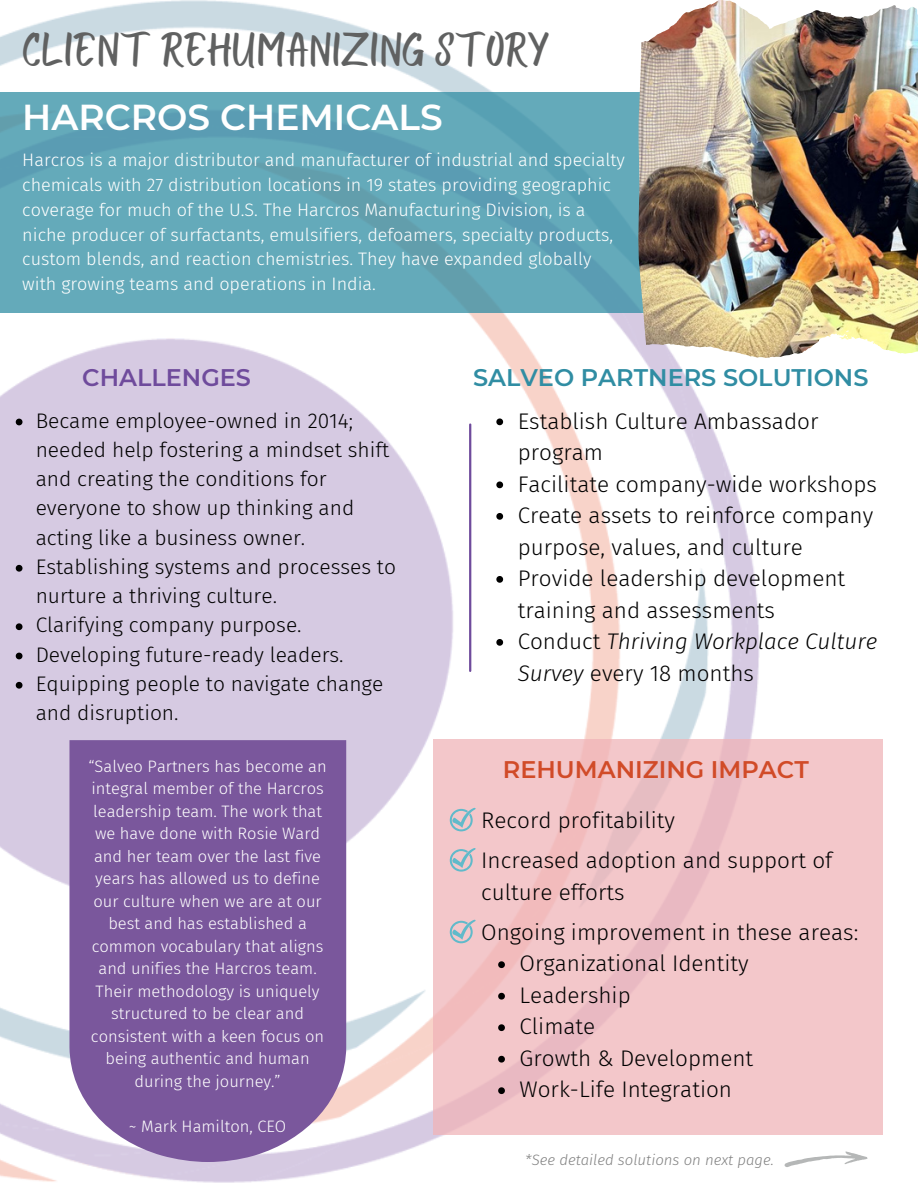
<style>
.page{position:relative;width:918px;height:1188px;background:#fff}
.page>*{position:absolute;margin:0;border:0;box-sizing:border-box;transform-origin:0 0}
.t1{font:48px "Bright Sunshine Cap";color:#606161}
.t2{font:600 36px "Montserrat";color:#fff}
.t3{font:600 24px "Montserrat";color:#308da3}
.t4{font:600 24px "Montserrat";color:#d14b28}
.t5{font:600 24px "Montserrat";color:#6f4b9c}
.t6{font:300 22.5px/31.5px "Fira Sans";color:#000}
.t7{font:300 21px/29.2px "Fira Sans";color:#000}
.t8{font:300 18px/24.8px "Fira Sans";color:#fff}
.t9{font:300 16.5px/22.5px "Fira Sans";color:#fff;text-align:center}
.t10{font:italic 300 15px "Fira Sans";color:#818181}
.s1{font-style:italic}
</style>
<div class="page">
<img style="left:0;top:0;width:918px;height:1183px">
<div style="left:433px;top:739px;width:450px;height:396px;background:linear-gradient(to right,#f1c3c7,#f3c7ca)"></div>
<svg style="left:0;top:92px;width:802px;height:220px;background:#6ca0aa"></svg>
<hr style="left:469px;top:425px;width:2px;height:246px;background:#6f4b9c">
<svg style="left:450px;top:808px;width:26px;height:23px"></svg>
<svg style="left:450px;top:848px;width:26px;height:24px"></svg>
<svg style="left:450px;top:920px;width:26px;height:23px"></svg>
<div style="left:69px;top:740px;width:277px;height:422px;background:#7a579c"></div>
<img style="left:740px;top:5px;width:178px;height:59px">
<svg style="left:785px;top:1151px;width:83px;height:16px"></svg>
<svg style="left:496px;top:418px;width:7px;height:7px"></svg>
<svg style="left:496px;top:481px;width:7px;height:7px"></svg>
<svg style="left:496px;top:513px;width:7px;height:7px"></svg>
<svg style="left:496px;top:576px;width:7px;height:7px"></svg>
<svg style="left:496px;top:639px;width:7px;height:7px"></svg>
<svg style="left:16px;top:419px;width:6px;height:6px"></svg>
<svg style="left:16px;top:565px;width:6px;height:7px"></svg>
<svg style="left:16px;top:623px;width:6px;height:7px"></svg>
<svg style="left:16px;top:653px;width:6px;height:6px"></svg>
<svg style="left:16px;top:682px;width:6px;height:7px"></svg>
<svg style="left:498px;top:961px;width:7px;height:7px"></svg>
<svg style="left:498px;top:993px;width:7px;height:7px"></svg>
<svg style="left:498px;top:1024px;width:7px;height:7px"></svg>
<svg style="left:498px;top:1056px;width:7px;height:7px"></svg>
<svg style="left:498px;top:1087px;width:7px;height:7px"></svg>
<h1 class="t1" style="left:23px;top:18px;width:528px">CLIENT REHUMANIZING STORY</h1>
<h2 class="t2" style="left:22px;top:95px;width:422px">HARCROS CHEMICALS</h2>
<p class="t8" style="left:22px;top:148px;width:604px">Harcros is a major distributor and manufacturer of industrial and specialty chemicals with 27 distribution locations in 19 states providing geographic coverage for much of the U.S. The Harcros Manufacturing Division, is a niche producer of surfactants, emulsifiers, defoamers, specialty products, custom blends, and reaction chemistries. They have expanded globally with growing teams and operations in India.</p>
<p class="t5" style="left:82px;top:363px;width:170px">CHALLENGES</p>
<p class="t7" style="left:36px;top:406px;width:362px">Became employee-owned in 2014; needed help fostering a mindset shift and creating the conditions for everyone to show up thinking and acting like a business owner.<br>Establishing systems and processes to nurture a thriving culture.<br>Clarifying company purpose.<br>Developing future-ready leaders.<br>Equipping people to navigate change and disruption.</p>
<p class="t9" style="left:89px;top:755px;width:240px">“Salveo Partners has become an integral member of the Harcros leadership team. The work that we have done with Rosie Ward and her team over the last five years has allowed us to define our culture when we are at our best and has established a common vocabulary that aligns and unifies the Harcros team.<br>Their methodology is uniquely structured to be clear and consistent with a keen focus on being authentic and human during the journey.”</p>
<p class="t9" style="left:129px;top:1115px;width:159px">~ Mark Hamilton, CEO</p>
<p class="t3" style="left:473px;top:363px;width:397px">SALVEO PARTNERS SOLUTIONS</p>
<p class="t6" style="left:518px;top:405px;width:361px">Establish Culture Ambassador program<br>Facilitate company-wide workshops<br>Create assets to reinforce company purpose, values, and culture<br>Provide leadership development training and assessments<br>Conduct <span class="s1">Thriving Workplace Culture<br>Survey</span> every 18 months</p>
<p class="t4" style="left:503px;top:754px;width:307px">REHUMANIZING IMPACT</p>
<p class="t6" style="left:481px;top:800px;width:353px;line-height:40.2px">Record profitability<br>Increased adoption and support of</p>
<p class="t6" style="left:481px;top:876px;width:145px">culture efforts</p>
<p class="t6" style="left:481px;top:917px;width:379px">Ongoing improvement in these areas:</p>
<p class="t6" style="left:520px;top:948px;width:235px">Organizational Identity<br>Leadership<br>Climate<br>Growth &amp; Development<br>Work-Life Integration</p>
<p class="t10" style="left:525px;top:1151px;width:250px">*See detailed solutions on next page.</p>
</div>
